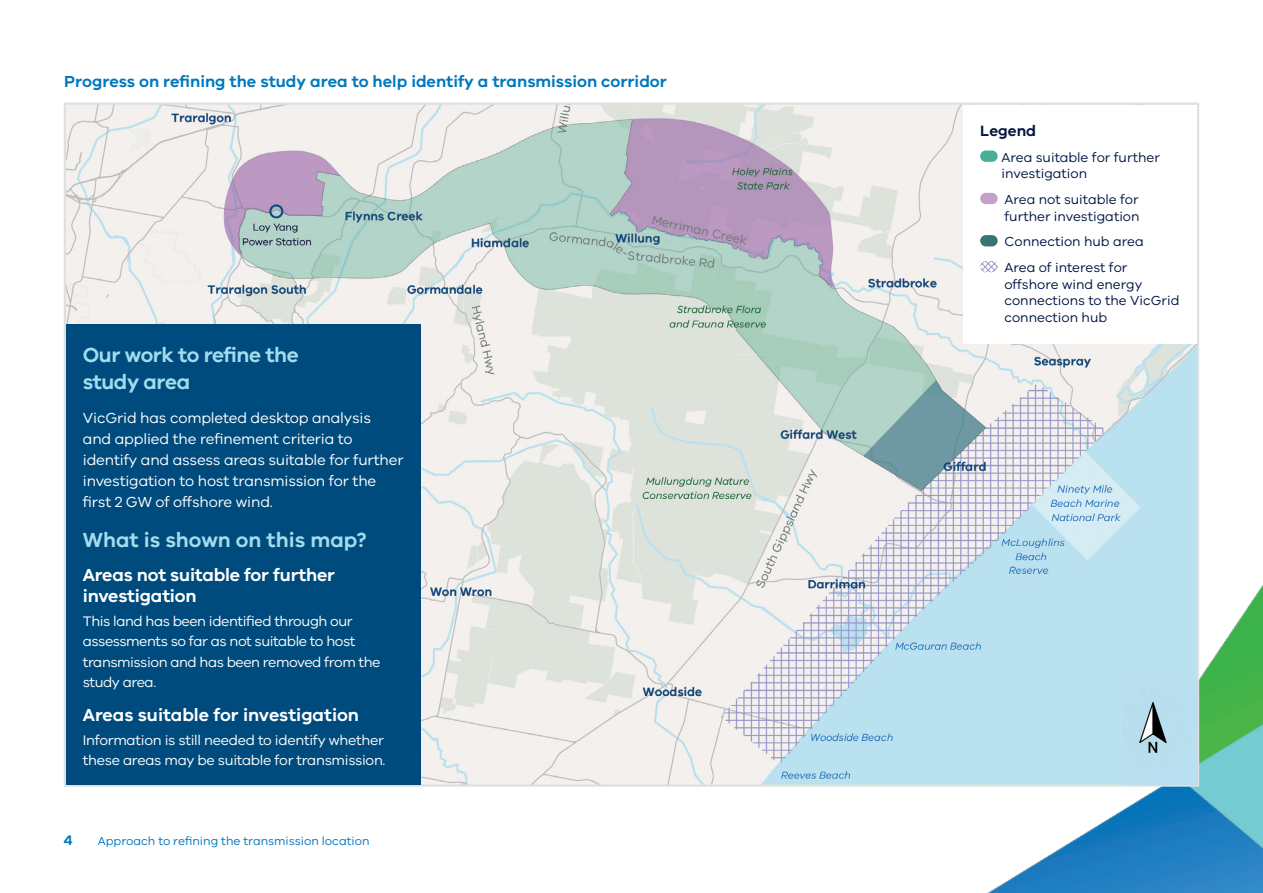
<style>
.page{position:relative;width:1263px;height:893px;background:#fff}
.page>*{position:absolute;margin:0;border:0;box-sizing:border-box;transform-origin:0 0}
.t1{font:600 21px/27px "VIC";letter-spacing:-.02em;color:#a2dced}
.t2{font:600 21px "VIC";color:#a2dced}
.t3{font:600 18px/21px "VIC";letter-spacing:-.01em;color:#fff}
.t4{font:600 16.5px "VIC";color:#0077be}
.t5{font:600 15.45px "VIC";color:#001641}
.t6{font:15px/21px "VIC";letter-spacing:-.01em;color:#fff}
.t7{font:14.25px/20.2px "VIC";letter-spacing:-.03em;color:#fff}
.t8{font:600 14.25px "VIC";color:#0077be}
.t9{font:13.5px/16.5px "VIC";color:#001641}
.t10{font:12px "VIC";color:#0077be}
</style>
<div class="page">
<img style="left:987px;top:585px;width:276px;height:308px">
<img style="left:67px;top:106px;width:1129px;height:678px">
<img style="left:1122px;top:681px;width:75px;height:104px">
<div style="left:963px;top:105px;width:234px;height:239px;background:#fff"></div>
<div style="left:980px;top:150px;width:18px;height:12px;background:#46b295;border-radius:6px"></div>
<div style="left:980px;top:193px;width:18px;height:11px;background:#c4a2c7;border-radius:6px"></div>
<div style="left:980px;top:235px;width:18px;height:11px;background:#377574;border-radius:6px"></div>
<svg style="left:980px;top:261px;width:18px;height:11px"></svg>
<div style="left:66px;top:324px;width:355px;height:461px;background:#004b7d"></div>
<p class="t4" style="left:64px;top:71px;width:604px">Progress on refining the study area to help identify a transmission corridor</p>
<h1 class="t1" style="left:83px;top:341px;width:217px">Our work to refine the study area</h1>
<p class="t6" style="left:83px;top:407px;width:322px">VicGrid has completed desktop analysis<br>and applied the refinement criteria to identify and assess areas suitable for further investigation to host transmission for the first 2 GW of offshore wind.</p>
<h1 class="t2" style="left:83px;top:527px;width:285px">What is shown on this map?</h1>
<p class="t3" style="left:83px;top:563px;width:253px">Areas not suitable for further investigation</p>
<p class="t7" style="left:83px;top:611px;width:299px">This land has been identified through our assessments so far as not suitable to host transmission and has been removed from the study area.</p>
<p class="t3" style="left:83px;top:703px;width:278px">Areas suitable for investigation</p>
<p class="t7" style="left:83px;top:730px;width:304px">Information is still needed to identify whether these areas may be suitable for transmission.</p>
<p class="t8" style="left:64px;top:832px;width:10px">4</p>
<p class="t10" style="left:98px;top:834px;width:273px">Approach to refining the transmission location</p>
<p class="t5" style="left:980px;top:121px;width:57px">Legend</p>
<p class="t9" style="left:1001px;top:149px;width:160px">Area suitable for further investigation</p>
<p class="t9" style="left:1004px;top:191px;width:137px">Area not suitable for further investigation</p>
<p class="t9" style="left:1004px;top:229px;width:141px;line-height:25.8px">Connection hub area<br>Area of interest for</p>
<p class="t9" style="left:1004px;top:276px;width:177px">offshore wind energy connections to the VicGrid connection hub</p>
</div>
